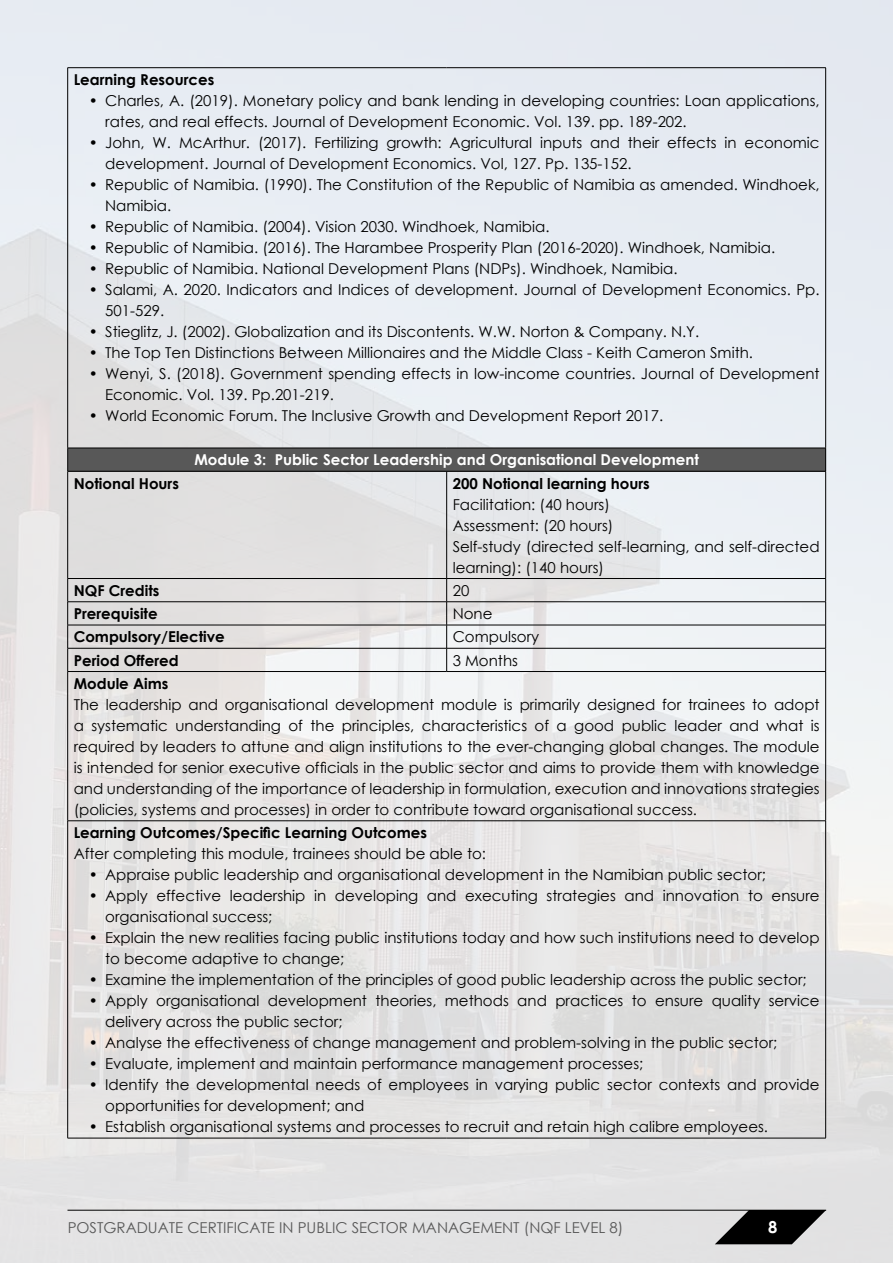
<style>
.page{position:relative;width:893px;height:1263px;background:#fff}
.page>*{position:absolute;margin:0;border:0;box-sizing:border-box;transform-origin:0 0}
.t1{font:700 16.5px "Century Gothic";color:#fff}
.t2{font:15px/21px "Century Gothic";color:#000}
.t3{font:700 15px "Century Gothic";color:#000}
.t4{font:15px "Century Gothic";color:#585858}
.t5{font:700 15px "Century Gothic";color:#fff}
</style>
<div class="page">
<img style="left:0;top:0;width:893px;height:1263px">
<hr style="left:68px;top:1210px;width:758px;height:1px;background:#000">
<svg style="left:715px;top:1210px;width:111px;height:34px;background:#434343"></svg>
<div style="left:68px;top:448px;width:758px;height:23px;background:#585858"></div>
<hr style="left:68px;top:67px;width:379px;height:1px;background:#000">
<hr style="left:447px;top:67px;width:379px;height:1px;background:#000">
<hr style="left:446px;top:471px;width:1px;height:107px;background:#000">
<hr style="left:68px;top:578px;width:379px;height:1px;background:#000">
<hr style="left:447px;top:578px;width:379px;height:1px;background:#000">
<hr style="left:68px;top:601px;width:379px;height:1px;background:#000">
<hr style="left:447px;top:601px;width:379px;height:1px;background:#000">
<hr style="left:68px;top:625px;width:379px;height:1px;background:#000">
<hr style="left:447px;top:625px;width:379px;height:1px;background:#000">
<hr style="left:68px;top:648px;width:379px;height:1px;background:#000">
<hr style="left:447px;top:648px;width:379px;height:1px;background:#000">
<svg style="left:446px;top:579px;width:1px;height:92px"></svg>
<hr style="left:68px;top:671px;width:379px;height:1px;background:#000">
<hr style="left:447px;top:671px;width:379px;height:1px;background:#000">
<hr style="left:68px;top:820px;width:379px;height:1px;background:#000">
<hr style="left:447px;top:820px;width:379px;height:1px;background:#000">
<hr style="left:68px;top:1138px;width:379px;height:1px;background:#000">
<hr style="left:447px;top:1138px;width:379px;height:1px;background:#000">
<hr style="left:67px;top:68px;width:1px;height:380px;background:#000">
<hr style="left:825px;top:68px;width:1px;height:380px;background:#000">
<hr style="left:67px;top:471px;width:1px;height:107px;background:#000">
<hr style="left:825px;top:471px;width:1px;height:107px;background:#000">
<svg style="left:67px;top:579px;width:1px;height:92px"></svg>
<svg style="left:825px;top:579px;width:1px;height:92px"></svg>
<hr style="left:67px;top:672px;width:1px;height:149px;background:#000">
<hr style="left:825px;top:672px;width:1px;height:149px;background:#000">
<hr style="left:67px;top:821px;width:1px;height:317px;background:#000">
<hr style="left:825px;top:821px;width:1px;height:317px;background:#000">
<hr style="left:68px;top:448px;width:379px;height:1px;background:#000">
<svg style="left:67px;top:448px;width:1px;height:23px"></svg>
<hr style="left:447px;top:448px;width:379px;height:1px;background:#000">
<svg style="left:825px;top:448px;width:1px;height:23px"></svg>
<hr style="left:68px;top:471px;width:379px;height:1px;background:#000">
<hr style="left:447px;top:471px;width:379px;height:1px;background:#000">
<p class="t3" style="left:74px;top:68px;width:142px">Learning Resources</p>
<p class="t2" style="left:105px;top:90px;width:716px;text-indent:-16px">• Charles, A. (2019). Monetary policy and bank lending in developing countries: Loan applications, rates, and real effects. Journal of Development Economic. Vol. 139. pp. 189-202.</p>
<p class="t2" style="left:105px;top:132px;width:716px;text-indent:-17px">• John, W. McArthur. (2017). Fertilizing growth: Agricultural inputs and their effects in economic development. Journal of Development Economics. Vol, 127. Pp. 135-152.</p>
<p class="t2" style="left:105px;top:174px;width:716px;text-indent:-16px">• Republic of Namibia. (1990). The Constitution of the Republic of Namibia as amended. Windhoek,<br>Namibia.</p>
<p class="t2" style="left:89px;top:216px;width:462px">• Republic of Namibia. (2004). Vision 2030. Windhoek, Namibia.</p>
<p class="t2" style="left:89px;top:237px;width:688px">• Republic of Namibia. (2016). The Harambee Prosperity Plan (2016-2020). Windhoek, Namibia.</p>
<p class="t2" style="left:89px;top:258px;width:590px">• Republic of Namibia. National Development Plans (NDPs). Windhoek, Namibia.</p>
<p class="t2" style="left:105px;top:279px;width:716px;text-indent:-16px">• Salami, A. 2020. Indicators and Indices of development. Journal of Development Economics. Pp.<br>501-529.</p>
<p class="t2" style="left:89px;top:321px;width:612px">• Stieglitz, J. (2002). Globalization and its Discontents. W.W. Norton &amp; Company. N.Y.</p>
<p class="t2" style="left:89px;top:342px;width:666px">• The Top Ten Distinctions Between Millionaires and the Middle Class - Keith Cameron Smith.</p>
<p class="t2" style="left:105px;top:363px;width:716px;text-indent:-16px">• Wenyi, S. (2018). Government spending effects in low-income countries. Journal of Development<br>Economic. Vol. 139. Pp.201-219.</p>
<p class="t2" style="left:89px;top:405px;width:576px">• World Economic Forum. The Inclusive Growth and Development Report 2017.</p>
<p class="t5" style="left:194px;top:448px;width:506px">Module 3: Public Sector Leadership and Organisational Development</p>
<p class="t3" style="left:74px;top:472px;width:107px">Notional Hours</p>
<p class="t3" style="left:453px;top:472px;width:199px">200 Notional learning hours</p>
<p class="t2" style="left:453px;top:493px;width:368px">Facilitation: (40 hours)<br>Assessment: (20 hours)<br>Self-study (directed self-learning, and self-directed learning): (140 hours)</p>
<p class="t3" style="left:74px;top:579px;width:87px">NQF Credits</p>
<p class="t2" style="left:453px;top:580px;width:18px">20</p>
<p class="t3" style="left:74px;top:602px;width:85px">Prerequisite</p>
<p class="t2" style="left:453px;top:603px;width:41px">None</p>
<p class="t3" style="left:74px;top:625px;width:153px">Compulsory/Elective</p>
<p class="t2" style="left:453px;top:626px;width:88px">Compulsory</p>
<p class="t3" style="left:74px;top:649px;width:106px">Period Offered</p>
<p class="t2" style="left:453px;top:649px;width:67px">3 Months</p>
<p class="t3" style="left:74px;top:672px;width:96px">Module Aims</p>
<p class="t2" style="left:74px;top:694px;width:747px;text-align:justify">The leadership and organisational development module is primarily designed for trainees to adopt a systematic understanding of the principles, characteristics of a good public leader and what is required by leaders to attune and align institutions to the ever-changing global changes. The module is intended for senior executive officials in the public sector and aims to provide them with knowledge and understanding of the importance of leadership in formulation, execution and innovations strategies (policies, systems and processes) in order to contribute toward organisational success.</p>
<p class="t3" style="left:74px;top:821px;width:355px">Learning Outcomes/Specific Learning Outcomes</p>
<p class="t2" style="left:74px;top:843px;width:414px">After completing this module, trainees should be able to:</p>
<p class="t2" style="left:89px;top:864px;width:679px">• Appraise public leadership and organisational development in the Namibian public sector;</p>
<p class="t2" style="left:105px;top:885px;width:716px;text-indent:-16px">• Apply effective leadership in developing and executing strategies and innovation to ensure organisational success;</p>
<p class="t2" style="left:105px;top:927px;width:716px;text-indent:-17px">• Explain the new realities facing public institutions today and how such institutions need to develop to become adaptive to change;</p>
<p class="t2" style="left:89px;top:969px;width:719px">• Examine the implementation of the principles of good public leadership across the public sector;</p>
<p class="t2" style="left:105px;top:990px;width:716px;text-indent:-16px">• Apply organisational development theories, methods and practices to ensure quality service delivery across the public sector;</p>
<p class="t2" style="left:89px;top:1032px;width:690px">• Analyse the effectiveness of change management and problem-solving in the public sector;</p>
<p class="t2" style="left:89px;top:1053px;width:556px">• Evaluate, implement and maintain performance management processes;</p>
<p class="t2" style="left:105px;top:1074px;width:716px;text-indent:-16px">• Identify the developmental needs of employees in varying public sector contexts and provide opportunities for development; and</p>
<p class="t2" style="left:89px;top:1116px;width:681px">• Establish organisational systems and processes to recruit and retain high calibre employees.</p>
<p class="t4" style="left:68px;top:1217px;width:557px">POSTGRADUATE CERTIFICATE IN PUBLIC SECTOR MANAGEMENT (NQF LEVEL 8)</p>
<p class="t1" style="left:768px;top:1215px;width:11px">8</p>
</div>
